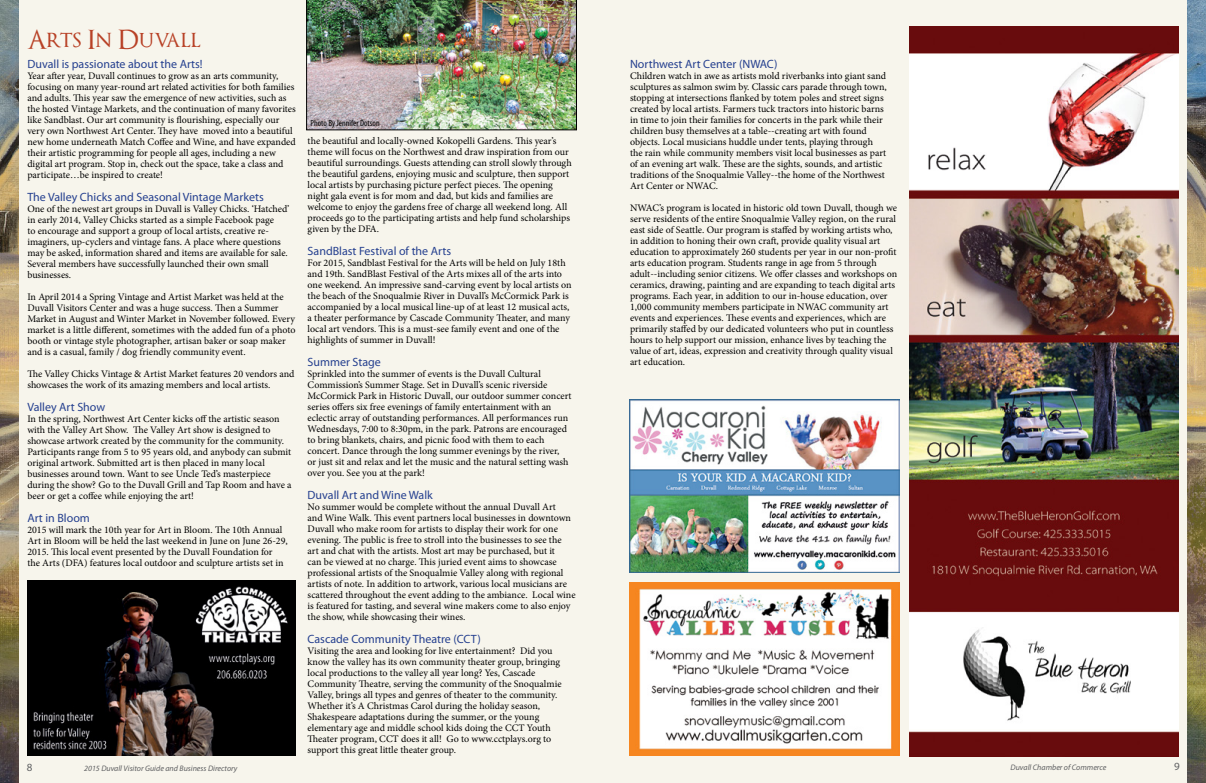
<style>
.page{position:relative;width:1206px;height:783px;background:#fff}
.page>*{position:absolute;margin:0;border:0;box-sizing:border-box;transform-origin:0 0}
.t1{font:26px "Optimus Princeps";color:#b84126}
.t2{font:12px "Myriad Pro";color:#25408f}
.t3{font:11px "Myriad Pro";color:#5f6062}
.t4{font:10px/11px "Minion Pro";color:#000}
.t5{font:condensed 9px "Myriad Pro";color:#000}
.t6{font:italic 8px "Myriad Pro";color:#5f6062}
</style>
<div class="page">
<div style="left:603px;top:0;width:603px;height:783px;background:#f7f5ec"></div>
<div style="left:0;top:0;width:603px;height:783px;background:#f7f5ec"></div>
<img style="left:27px;top:581px;width:269px;height:175px">
<img style="left:630px;top:583px;width:270px;height:173px">
<img style="left:630px;top:400px;width:270px;height:173px">
<img style="left:909px;top:27px;width:270px;height:729px">
<img style="left:306px;top:0;width:271px;height:130px">
<img style="left:0;top:0;width:18px;height:783px">
<img style="left:1188px;top:0;width:18px;height:783px">
<h1 class="t1" style="left:27px;top:27px;width:176px">Arts In Duvall</h1>
<p class="t2" style="left:27px;top:56px;width:177px">Duvall is passionate about the Arts!</p>
<p class="t4" style="left:27px;top:70px;width:270px">Year after year, Duvall continues to grow as an arts community, focusing on many year-round art related activities for both families and adults. This year saw the emergence of new activities, such as the hosted Vintage Markets, and the continuation of many favorites like Sandblast. Our art community is flourishing, especially our very own Northwest Art Center. They have moved into a beautiful new home underneath Match Coffee and Wine, and have expanded their artistic programming for people all ages, including a new digital art program. Stop in, check out the space, take a class and participate…be inspired to create!</p>
<p class="t2" style="left:27px;top:189px;width:238px">The Valley Chicks and Seasonal Vintage Markets</p>
<p class="t4" style="left:27px;top:203px;width:264px">One of the newest art groups in Duvall is Valley Chicks. ‘Hatched’ in early 2014, Valley Chicks started as a simple Facebook page<br>to encourage and support a group of local artists, creative re&shy;imaginers, up-cyclers and vintage fans. A place where questions may be asked, information shared and items are available for sale.<br>Several members have successfully launched their own small businesses.</p>
<p class="t4" style="left:27px;top:291px;width:270px">In April 2014 a Spring Vintage and Artist Market was held at the Duvall Visitors Center and was a huge success. Then a Summer Market in August and Winter Market in November followed. Every market is a little different, sometimes with the added fun of a photo booth or vintage style photographer, artisan baker or soap maker and is a casual, family / dog friendly community event.</p>
<p class="t4" style="left:27px;top:368px;width:269px">The Valley Chicks Vintage &amp; Artist Market features 20 vendors and showcases the work of its amazing members and local artists.</p>
<p class="t2" style="left:27px;top:399px;width:79px">Valley Art Show</p>
<p class="t4" style="left:27px;top:413px;width:266px">In the spring, Northwest Art Center kicks off the artistic season with the Valley Art Show. The Valley Art show is designed to showcase artwork created by the community for the community.<br>Participants range from 5 to 95 years old, and anybody can submit original artwork. Submitted art is then placed in many local businesses around town. Want to see Uncle Ted’s masterpiece during the show? Go to the Duvall Grill and Tap Room and have a beer or get a coffee while enjoying the art!</p>
<p class="t2" style="left:27px;top:510px;width:64px">Art in Bloom</p>
<p class="t4" style="left:27px;top:524px;width:262px">2015 will mark the 10th year for Art in Bloom. The 10th Annual Art in Bloom will be held the last weekend in June on June 26-29, 2015. This local event presented by the Duvall Foundation for<br>the Arts (DFA) features local outdoor and sculpture artists set in</p>
<p class="t5" style="left:311px;top:117px;width:71px">Photo By Jennifer Dotson</p>
<p class="t4" style="left:308px;top:135px;width:266px">the beautiful and locally-owned Kokopelli Gardens. This year’s theme will focus on the Northwest and draw inspiration from our beautiful surroundings. Guests attending can stroll slowly through the beautiful gardens, enjoying music and sculpture, then support local artists by purchasing picture perfect pieces. The opening night gala event is for mom and dad, but kids and families are welcome to enjoy the gardens free of charge all weekend long. All proceeds go to the participating artists and help fund scholarships given by the DFA.</p>
<p class="t2" style="left:308px;top:243px;width:145px">SandBlast Festival of the Arts</p>
<p class="t4" style="left:308px;top:257px;width:265px">For 2015, Sandblast Festival for the Arts will be held on July 18th and 19th. SandBlast Festival of the Arts mixes all of the arts into one weekend. An impressive sand-carving event by local artists on the beach of the Snoqualmie River in Duvall’s McCormick Park is accompanied by a local musical line-up of at least 12 musical acts, a theater performance by Cascade Community Theater, and many local art vendors. This is a must-see family event and one of the highlights of summer in Duvall!</p>
<p class="t2" style="left:308px;top:354px;width:75px">Summer Stage</p>
<p class="t4" style="left:308px;top:368px;width:266px">Sprinkled into the summer of events is the Duvall Cultural Commission’s Summer Stage. Set in Duvall’s scenic riverside McCormick Park in Historic Duvall, our outdoor summer concert series offers six free evenings of family entertainment with an eclectic array of outstanding performances. All performances run Wednesdays, 7:00 to 8:30pm, in the park. Patrons are encouraged to bring blankets, chairs, and picnic food with them to each concert. Dance through the long summer evenings by the river,<br>or just sit and relax and let the music and the natural setting wash over you. See you at the park!</p>
<p class="t2" style="left:308px;top:487px;width:127px">Duvall Art and Wine Walk</p>
<p class="t4" style="left:308px;top:501px;width:270px">No summer would be complete without the annual Duvall Art<br>and Wine Walk. This event partners local businesses in downtown Duvall who make room for artists to display their work for one evening. The public is free to stroll into the businesses to see the<br>art and chat with the artists. Most art may be purchased, but it<br>can be viewed at no charge. This juried event aims to showcase professional artists of the Snoqualmie Valley along with regional artists of note. In addition to artwork, various local musicians are scattered throughout the event adding to the ambiance. Local wine is featured for tasting, and several wine makers come to also enjoy the show, while showcasing their wines.</p>
<p class="t2" style="left:308px;top:631px;width:175px">Cascade Community Theatre (CCT)</p>
<p class="t4" style="left:308px;top:645px;width:256px">Visiting the area and looking for live entertainment? Did you know the valley has its own community theater group, bringing local productions to the valley all year long? Yes, Cascade Community Theatre, serving the community of the Snoqualmie Valley, brings all types and genres of theater to the community.<br>Whether it’s A Christmas Carol during the holiday season, Shakespeare adaptations during the summer, or the young elementary age and middle school kids doing the CCT Youth Theater program, CCT does it all! Go to www.cctplays.org to support this great little theater group.</p>
<p class="t2" style="left:630px;top:56px;width:149px">Northwest Art Center (NWAC)</p>
<p class="t4" style="left:630px;top:70px;width:258px">Children watch in awe as artists mold riverbanks into giant sand sculptures as salmon swim by. Classic cars parade through town, stopping at intersections flanked by totem poles and street signs created by local artists. Farmers tuck tractors into historic barns in time to join their families for concerts in the park while their children busy themselves at a table--creating art with found objects. Local musicians huddle under tents, playing through the rain while community members visit local businesses as part of an evening art walk. These are the sights, sounds, and artistic traditions of the Snoqualmie Valley--the home of the Northwest Art Center or NWAC.</p>
<p class="t4" style="left:630px;top:202px;width:269px">NWAC’s program is located in historic old town Duvall, though we serve residents of the entire Snoqualmie Valley region, on the rural east side of Seattle. Our program is staffed by working artists who, in addition to honing their own craft, provide quality visual art education to approximately 260 students per year in our non-profit arts education program. Students range in age from 5 through adult--including senior citizens. We offer classes and workshops on ceramics, drawing, painting and are expanding to teach digital arts programs. Each year, in addition to our in-house education, over 1,000 community members participate in NWAC community art events and experiences. These events and experiences, which are primarily staffed by our dedicated volunteers who put in countless hours to help support our mission, enhance lives by teaching the value of art, ideas, expression and creativity through quality visual art education.</p>
<p class="t3" style="left:27px;top:761px;width:7px">8</p>
<p class="t6" style="left:84px;top:763px;width:155px">2015 Duvall Visitor Guide and Business Directory</p>
<p class="t6" style="left:1011px;top:763px;width:97px">Duvall Chamber of Commerce</p>
<p class="t3" style="left:1174px;top:760px;width:7px">9</p>
</div>
